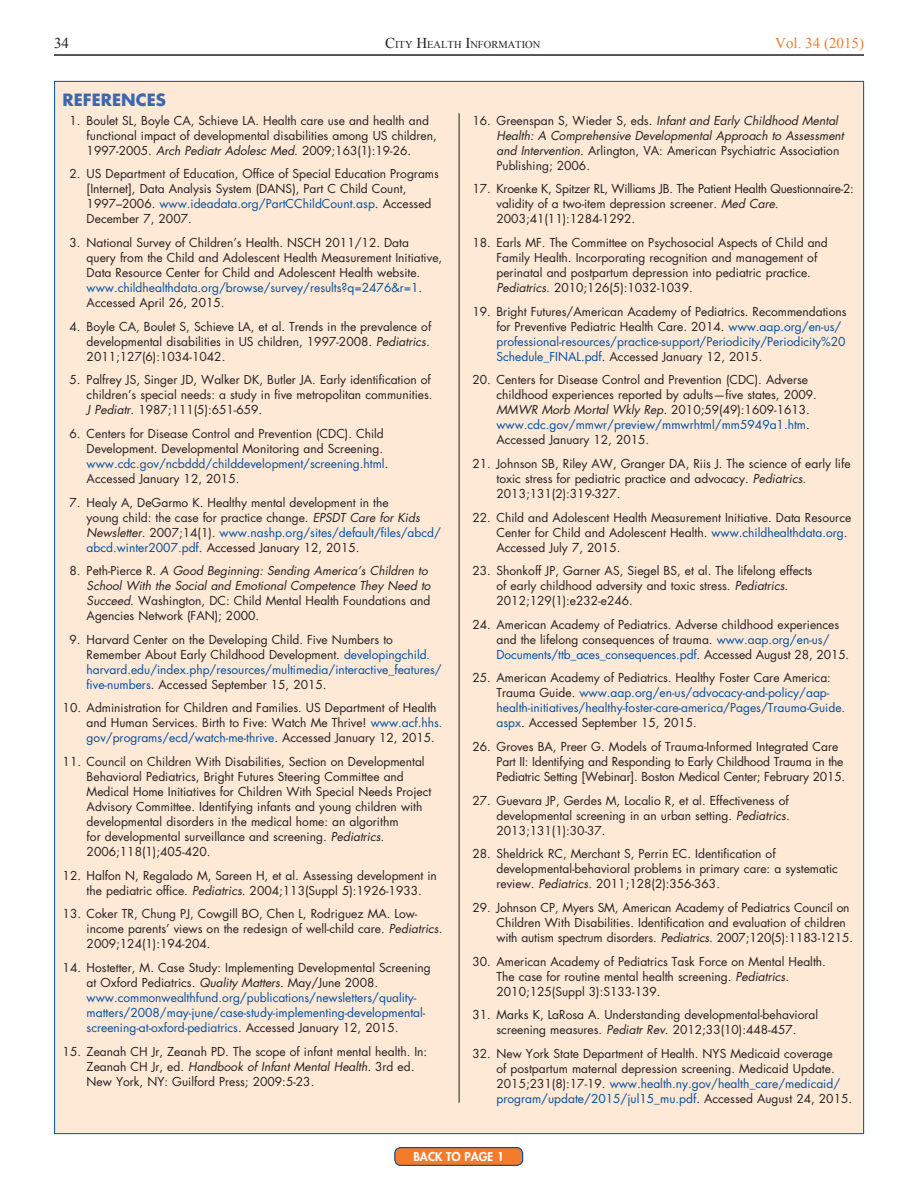
<style>
.page{position:relative;width:918px;height:1188px;background:#fff}
.page>*{position:absolute;margin:0;border:0;box-sizing:border-box;transform-origin:0 0}
.t1{font:700 16.5px "Futura";color:#3d67ae}
.t2{font:15px "Times New Roman";color:#f47b2a}
.t3{font:15px "Times New Roman";color:#231f20}
.t4{font:12px/15px "Futura";color:#231f20}
.t5{font:12px/15px "Futura";color:#01509f}
.t6{font:italic 12px/15px "Futura";color:#231f20}
.t7{font:12px/15px "Futura";letter-spacing:-.02em;color:#231f20}
.t8{font:800 11.85px "Futura";color:#fff}
.t9{font:10.5px "Times New Roman";color:#231f20}
.s1{font-size:15px}
.s2{font-style:italic}
.s3{color:#01509f}
.s4{font-style:normal}
.s5{color:#231f20}
.s6{font-style:italic;color:#231f20}
</style>
<div class="page">
<hr style="left:54px;top:54px;width:810px;height:2px;background:#231f20">
<div style="left:54px;top:81px;width:810px;height:1053px;background:#fee8d6;border:1px solid #01509f"></div>
<hr style="left:459px;top:113px;width:1px;height:990px;background:#231f20">
<div style="left:395px;top:1148px;width:128px;height:17px;background:#f47b2a;border-radius:6px"></div>
<div style="left:394px;top:1147px;width:129px;height:19px;border:1px solid #01509f;border-radius:6px"></div>
<p class="t3" style="left:54px;top:32px;width:16px">34</p>
<p class="t9" style="left:385px;top:37px;width:157px"><span class="s1">C</span>ITY <span class="s1">H</span>EALTH <span class="s1">I</span>NFORMATION</p>
<p class="t2" style="left:775px;top:32px;width:90px">Vol. 34 (2015)</p>
<h1 class="t1" style="left:63px;top:89px;width:105px">REFERENCES</h1>
<p class="t4" style="left:87px;top:113px;width:352px;text-indent:-17px">1. Boulet SL, Boyle CA, Schieve LA. Health care use and health and functional impact of developmental disabilities among US children,<br>1997-2005. <span class="s2">Arch Pediatr Adolesc Med.</span> 2009;163(1):19-26.</p>
<p class="t4" style="left:87px;top:167px;width:354px;text-indent:-17px">2. US Department of Education, Office of Special Education Programs [Internet], Data Analysis System (DANS), Part C Child Count, 1997–2006. <span class="s3">www.ideadata.org/PartCChildCount.asp</span>. Accessed December 7, 2007.</p>
<p class="t4" style="left:87px;top:235px;width:357px;text-indent:-17px">3. National Survey of Children’s Health. NSCH 2011/12. Data<br>query from the Child and Adolescent Health Measurement Initiative, Data Resource Center for Child and Adolescent Health website. <span class="s3">www.childhealthdata.org/browse/survey/results?q=2476&amp;r=1</span>.<br>Accessed April 26, 2015.</p>
<p class="t4" style="left:87px;top:319px;width:346px;text-indent:-17px">4. Boyle CA, Boulet S, Schieve LA, et al. Trends in the prevalence of developmental disabilities in US children, 1997-2008. <span class="s2">Pediatrics.<br></span>2011;127(6):1034-1042.</p>
<p class="t4" style="left:87px;top:372px;width:348px;text-indent:-17px">5. Palfrey JS, Singer JD, Walker DK, Butler JA. Early identification of children’s special needs: a study in five metropolitan communities.<br><span class="s2">J Pediatr</span>. 1987;111(5):651-659.</p>
<p class="t4" style="left:87px;top:426px;width:303px;text-indent:-17px">6. Centers for Disease Control and Prevention (CDC). Child Development. Developmental Monitoring and Screening. <span class="s3">www.cdc.gov/ncbddd/childdevelopment/screening.html</span>.<br>Accessed January 12, 2015.</p>
<p class="t4" style="left:87px;top:495px;width:356px;text-indent:-17px">7. Healy A, DeGarmo K. Healthy mental development in the<br>young child: the case for practice change. <span class="s2">EPSDT Care for Kids Newsletter.</span> 2007;14(1). <span class="s3">www.nashp.org/sites/default/files/abcd/ abcd.winter2007.pdf</span>. Accessed January 12, 2015.</p>
<p class="t6" style="left:87px;top:563px;width:346px;text-indent:-17px"><span class="s4">8. Peth-Pierce R.</span> A Good Beginning: Sending America’s Children to School With the Social and Emotional Competence They Need to Succeed. <span class="s4">Washington, DC: Child Mental Health Foundations and Agencies Network (FAN); 2000.</span></p>
<p class="t4" style="left:87px;top:632px;width:357px;text-indent:-17px">9. Harvard Center on the Developing Child. Five Numbers to Remember About Early Childhood Development. <span class="s3">developingchild. harvard.edu/index.php/resources/multimedia/interactive_features/ five-numbers</span>. Accessed September 15, 2015.</p>
<p class="t4" style="left:87px;top:701px;width:357px;text-indent:-24px">10. Administration for Children and Families. US Department of Health and Human Services. Birth to Five: Watch Me Thrive! <span class="s3">www.acf.hhs. gov/programs/ecd/watch-me-thrive</span>. Accessed January 12, 2015.</p>
<p class="t4" style="left:87px;top:754px;width:346px;text-indent:-24px">11. Council on Children With Disabilities, Section on Developmental Behavioral Pediatrics, Bright Futures Steering Committee and Medical Home Initiatives for Children With Special Needs Project Advisory Committee. Identifying infants and young children with developmental disorders in the medical home: an algorithm<br>for developmental surveillance and screening. <span class="s2">Pediatrics.<br></span>2006;118(1);405-420.</p>
<p class="t4" style="left:87px;top:868px;width:352px;text-indent:-24px">12. Halfon N, Regalado M, Sareen H, et al. Assessing development in the pediatric office. <span class="s2">Pediatrics.</span> 2004;113(Suppl 5):1926-1933.</p>
<p class="t4" style="left:87px;top:907px;width:357px;text-indent:-24px">13. Coker TR, Chung PJ, Cowgill BO, Chen L, Rodriguez MA. Low&shy;income parents’ views on the redesign of well-child care. <span class="s2">Pediatrics.<br></span>2009;124(1):194-204.</p>
<p class="t5" style="left:87px;top:960px;width:346px;text-indent:-24px"><span class="s5">14. Hostetter, M. Case Study: Implementing Developmental Screening at Oxford Pediatrics.</span> <span class="s6">Quality Matters</span><span class="s5">. May/June 2008. </span>www.commonwealthfund.org/publications/newsletters/quality&shy;matters/2008/may-june/case-study-implementing-developmental&shy;screening-at-oxford-pediatrics<span class="s5">. Accessed January 12, 2015.</span></p>
<p class="t4" style="left:87px;top:1044px;width:342px;text-indent:-24px">15. Zeanah CH Jr, Zeanah PD. The scope of infant mental health. In:<br>Zeanah CH Jr, ed. <span class="s2">Handbook of Infant Mental Health.</span> 3rd ed.<br>New York, NY: Guilford Press; 2009:5-23.</p>
<p class="t6" style="left:496px;top:113px;width:349px;text-indent:-24px"><span class="s4">16. Greenspan S, Wieder S, eds.</span> Infant and Early Childhood Mental Health: A Comprehensive Developmental Approach to Assessment and Intervention. <span class="s4">Arlington, VA: American Psychiatric Association Publishing; 2006.</span></p>
<p class="t7" style="left:496px;top:182px;width:359px;text-indent:-24px">17. Kroenke K, Spitzer RL, Williams JB. The Patient Health Questionnaire-2: validity of a two-item depression screener. <span class="s2">Med Care.<br></span>2003;41(11):1284-1292.</p>
<p class="t4" style="left:496px;top:235px;width:333px;text-indent:-24px">18. Earls MF. The Committee on Psychosocial Aspects of Child and Family Health. Incorporating recognition and management of perinatal and postpartum depression into pediatric practice.<br><span class="s2">Pediatrics.</span> 2010;126(5):1032-1039.</p>
<p class="t4" style="left:496px;top:304px;width:352px;text-indent:-24px">19. Bright Futures/American Academy of Pediatrics. Recommendations for Preventive Pediatric Health Care. 2014. <span class="s3">www.aap.org/en-us/ professional-resources/practice-support/Periodicity/Periodicity%20<br>Schedule_FINAL.pdf</span>. Accessed January 12, 2015.</p>
<p class="t4" style="left:496px;top:372px;width:322px;text-indent:-24px">20. Centers for Disease Control and Prevention (CDC). Adverse childhood experiences reported by adults—five states, 2009.<br><span class="s2">MMWR Morb Mortal Wkly Rep.</span> 2010;59(49):1609-1613. <span class="s3">www.cdc.gov/mmwr/preview/mmwrhtml/mm5949a1.htm</span>.<br>Accessed January 12, 2015.</p>
<p class="t4" style="left:496px;top:456px;width:356px;text-indent:-24px">21. Johnson SB, Riley AW, Granger DA, Riis J. The science of early life toxic stress for pediatric practice and advocacy. <span class="s2">Pediatrics.<br></span>2013;131(2):319-327.</p>
<p class="t4" style="left:496px;top:510px;width:356px;text-indent:-24px">22. Child and Adolescent Health Measurement Initiative. Data Resource<br>Center for Child and Adolescent Health. <span class="s3">www.childhealthdata.org</span>.<br>Accessed July 7, 2015.</p>
<p class="t4" style="left:496px;top:563px;width:317px;text-indent:-24px">23. Shonkoff JP, Garner AS, Siegel BS, et al. The lifelong effects of early childhood adversity and toxic stress. <span class="s2">Pediatrics</span>.<br>2012;129(1):e232-e246.</p>
<p class="t4" style="left:496px;top:617px;width:354px;text-indent:-24px">24. American Academy of Pediatrics. Adverse childhood experiences and the lifelong consequences of trauma. <span class="s3">www.aap.org/en-us/<br>Documents/ttb_aces_consequences.pdf</span>. Accessed August 28, 2015.</p>
<p class="t5" style="left:496px;top:671px;width:350px;text-indent:-24px"><span class="s5">25. American Academy of Pediatrics. Healthy Foster Care America:<br>Trauma Guide.</span> www.aap.org/en-us/advocacy-and-policy/aap&shy;health-initiatives/healthy-foster-care-america/Pages/Trauma-Guide. aspx<span class="s5">. Accessed September 15, 2015.</span></p>
<p class="t4" style="left:496px;top:739px;width:350px;text-indent:-24px">26. Groves BA, Preer G. Models of Trauma-Informed Integrated Care<br>Part II: Identifying and Responding to Early Childhood Trauma in the<br>Pediatric Setting [Webinar]. Boston Medical Center; February 2015.</p>
<p class="t4" style="left:496px;top:793px;width:295px;text-align:justify;text-indent:-24px">27. Guevara JP, Gerdes M, Localio R, et al. Effectiveness of developmental screening in an urban setting. <span class="s2">Pediatrics.<br></span>2013;131(1):30-37.</p>
<p class="t4" style="left:496px;top:847px;width:343px;text-indent:-24px">28. Sheldrick RC, Merchant S, Perrin EC. Identification of developmental-behavioral problems in primary care: a systematic review. <span class="s2">Pediatrics.</span> 2011;128(2):356-363.</p>
<p class="t4" style="left:496px;top:900px;width:358px;text-indent:-24px">29. Johnson CP, Myers SM, American Academy of Pediatrics Council on<br>Children With Disabilities. Identification and evaluation of children with autism spectrum disorders. <span class="s2">Pediatrics.</span> 2007;120(5):1183-1215.</p>
<p class="t4" style="left:496px;top:954px;width:331px;text-indent:-24px">30. American Academy of Pediatrics Task Force on Mental Health.<br>The case for routine mental health screening. <span class="s2">Pediatrics.<br></span>2010;125(Suppl 3):S133-139.</p>
<p class="t4" style="left:472px;top:1008px;width:347px;text-align:center">31. Marks K, LaRosa A. Understanding developmental-behavioral screening measures. <span class="s2">Pediatr Rev</span>. 2012;33(10):448-457.</p>
<p class="t4" style="left:496px;top:1046px;width:357px;text-indent:-24px">32. New York State Department of Health. NYS Medicaid coverage<br>of postpartum maternal depression screening. Medicaid Update.<br>2015;231(8):17-19. <span class="s3">www.health.ny.gov/health_care/medicaid/ program/update/2015/jul15_mu.pdf</span>. Accessed August 24, 2015.</p>
<p class="t8" style="left:413px;top:1149px;width:92px">BACK TO PAGE 1</p>
</div>
